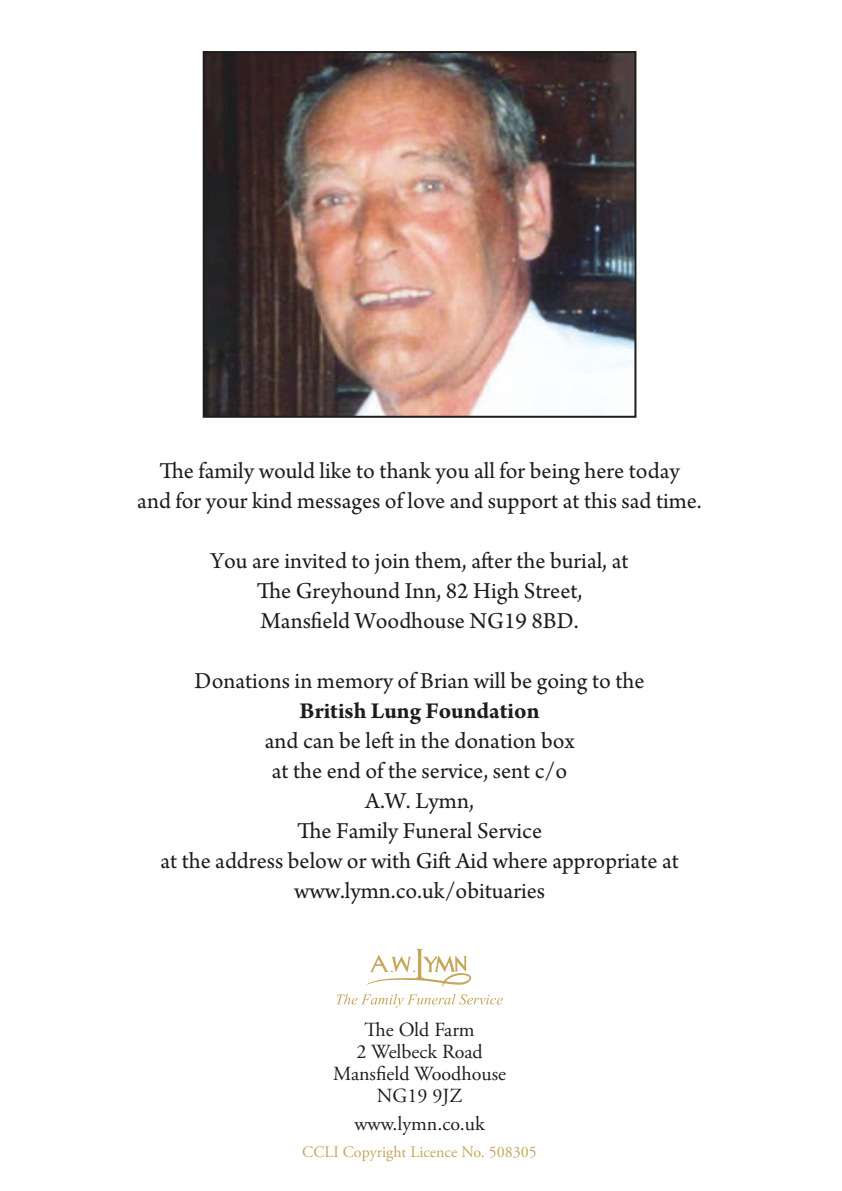
<style>
.page{position:relative;width:842px;height:1191px;background:#fff}
.page>*{position:absolute;margin:0;border:0;box-sizing:border-box;transform-origin:0 0}
.t1{font:24px/30px "Arno Pro";color:#1d1d1b;text-align:center}
.t2{font:700 24px "Arno Pro";color:#1d1d1b}
.t3{font:20px/22px "Adobe Garamond Pro";color:#1d1d1b;text-align:center}
.t4{font:16px "Adobe Garamond Pro";color:#c6a65b}
</style>
<div class="page">
<img style="left:206px;top:54px;width:427px;height:361px">
<div style="left:203px;top:51px;width:433px;height:367px;border:2px solid #1d1d1b"></div>
<svg style="left:336px;top:948px;width:167px;height:59px"></svg>
<p class="t1" style="left:137px;top:457px;width:566px">The family would like to thank you all for being here today<br>and for your kind messages of love and support at this sad time.</p>
<p class="t1" style="left:211px;top:547px;width:419px">You are invited to join them, after the burial, at<br>The Greyhound Inn, 82 High Street,<br>Mansfield Woodhouse NG19 8BD.</p>
<p class="t1" style="left:195px;top:667px;width:451px">Donations in memory of Brian will be going to the</p>
<p class="t2" style="left:300px;top:696px;width:241px">British Lung Foundation</p>
<p class="t1" style="left:160px;top:727px;width:520px">and can be left in the donation box<br>at the end of the service, sent c/o<br>A.W. Lymn,<br>The Family Funeral Service<br>at the address below or with Gift Aid where appropriate at www.lymn.co.uk/obituaries</p>
<p class="t3" style="left:333px;top:1019px;width:175px">The Old Farm<br>2 Welbeck Road<br>Mansfield Woodhouse<br>NG19 9JZ</p>
<p class="t3" style="left:354px;top:1113px;width:132px">www.lymn.co.uk</p>
<p class="t4" style="left:302px;top:1142px;width:236px">CCLI Copyright Licence No. 508305</p>
</div>
